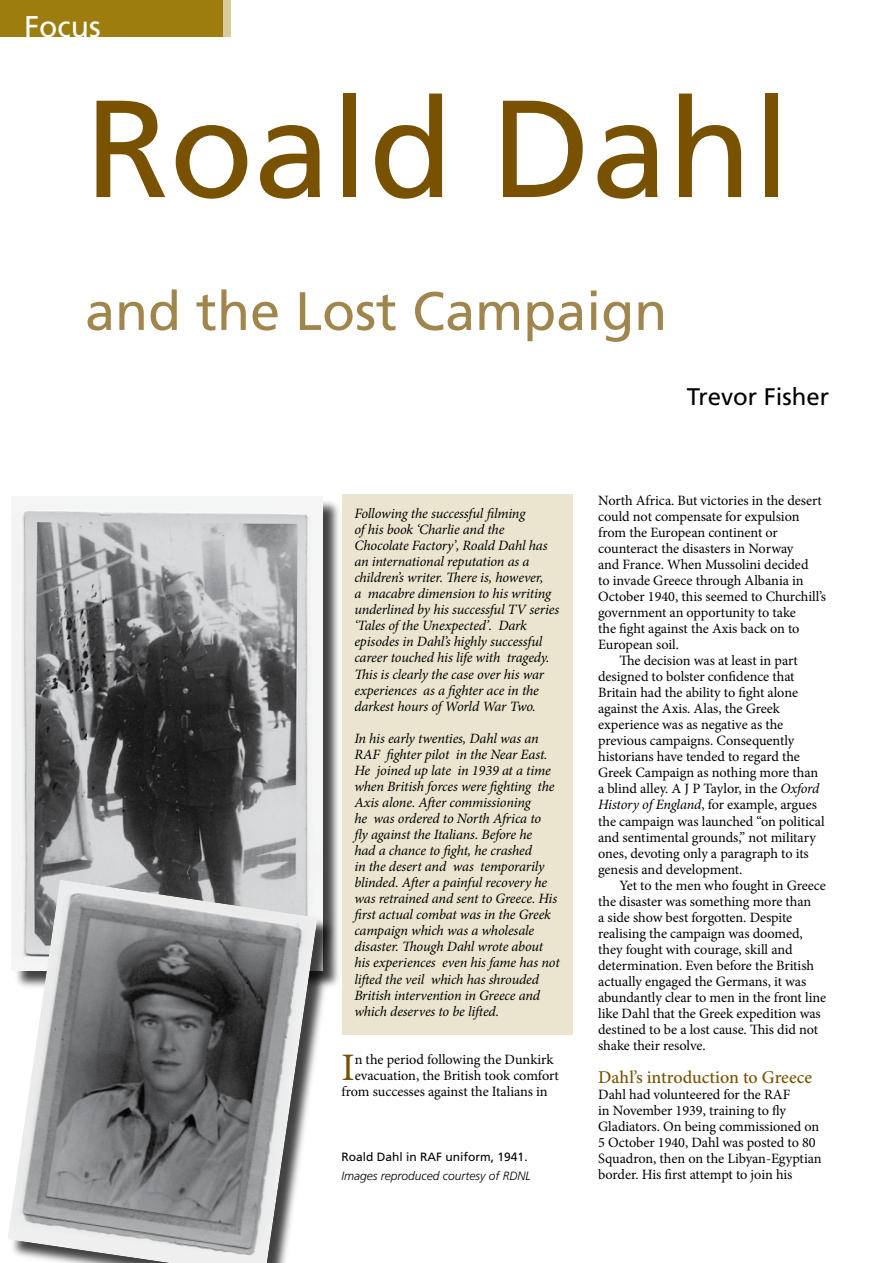
<style>
.page{position:relative;width:893px;height:1263px;background:#fff}
.page>*{position:absolute;margin:0;border:0;box-sizing:border-box;transform-origin:0 0}
.t1{font:138px "Frutiger LT Std";color:#785200}
.t2{font:54px "Frutiger LT Std";color:#a0864d}
.t3{font:39px "Minion Pro";color:#785200}
.t4{font:30px "Frutiger LT Std";color:#fff}
.t5{font:24px "Frutiger LT Std";color:#000}
.t6{font:500 18px "Minion Pro";color:#785200}
.t7{font:14.25px/16px "Minion Pro";letter-spacing:-.005em;color:#000}
.t8{font:italic 14.25px/16px "Minion Pro";letter-spacing:-.01em;color:#000}
.t9{font:italic 300 12px "Frutiger LT Std";color:#000}
.t10{font:12px "Frutiger LT Std";color:#000}
.s1{font-style:italic}
</style>
<div class="page">
<div style="left:342px;top:494px;width:231px;height:540px;background:#ebe5cf"></div>
<div style="left:0;top:0;width:231px;height:37px;background:#d7cb9e"></div>
<div style="left:0;top:0;width:222px;height:37px;background:#9c7d0d"></div>
<div style="left:13px;top:498px;width:329px;height:493px;background:#000;opacity:.75"></div>
<img style="left:12px;top:497px;width:310px;height:384px">
<div style="left:9px;top:881px;width:328px;height:382px;background:#000;opacity:.75"></div>
<img style="left:8px;top:880px;width:310px;height:383px">
<h3 class="t4" style="left:24px;top:9px;width:78px">Focus</h3>
<h1 class="t1" style="left:85px;top:68px;width:707px">Roald Dahl</h1>
<h2 class="t2" style="left:85px;top:279px;width:584px">and the Lost Campaign</h2>
<h3 class="t5" style="left:687px;top:382px;width:144px">Trevor Fisher</h3>
<p class="t8" style="left:354px;top:505px;width:206px">Following the successful filming<br>of his book ‘Charlie and the Chocolate Factory’, Roald Dahl has an international reputation as a children’s writer. There is, however,<br>a macabre dimension to his writing underlined by his successful TV series ‘Tales of the Unexpected’. Dark episodes in Dahl’s highly successful career touched his life with tragedy.<br>This is clearly the case over his war experiences as a fighter ace in the darkest hours of World War Two.</p>
<p class="t8" style="left:354px;top:730px;width:207px">In his early twenties, Dahl was an RAF fighter pilot in the Near East.<br>He joined up late in 1939 at a time when British forces were fighting the Axis alone. After commissioning<br>he was ordered to North Africa to<br>fly against the Italians. Before he<br>had a chance to fight, he crashed<br>in the desert and was temporarily blinded. After a painful recovery he was retrained and sent to Greece. His first actual combat was in the Greek campaign which was a wholesale disaster. Though Dahl wrote about his experiences even his fame has not lifted the veil which has shrouded British intervention in Greece and which deserves to be lifted.</p>
<h3 class="t3" style="left:342px;top:1041px;width:15px">I</h3>
<p class="t7" style="left:355px;top:1051px;width:200px">n the period following the Dunkirk</p>
<p class="t7" style="left:355px;top:1067px;width:206px">evacuation, the British took comfort</p>
<p class="t7" style="left:342px;top:1083px;width:208px">from successes against the Italians in</p>
<p class="t10" style="left:342px;top:1150px;width:188px">Roald Dahl in RAF uniform, 1941.</p>
<p class="t9" style="left:342px;top:1169px;width:191px">Images reproduced courtesy of RDNL</p>
<p class="t7" style="left:598px;top:492px;width:225px">North Africa. But victories in the desert</p>
<p class="t7" style="left:598px;top:508px;width:203px">could not compensate for expulsion</p>
<p class="t7" style="left:598px;top:524px;width:181px">from the European continent or</p>
<p class="t7" style="left:598px;top:540px;width:197px">counteract the disasters in Norway</p>
<p class="t7" style="left:598px;top:556px;width:212px">and France. When Mussolini decided</p>
<p class="t7" style="left:598px;top:572px;width:207px">to invade Greece through Albania in</p>
<p class="t7" style="left:598px;top:588px;width:229px">October 1940, this seemed to Churchill’s</p>
<p class="t7" style="left:598px;top:604px;width:199px">government an opportunity to take</p>
<p class="t7" style="left:598px;top:620px;width:203px">the fight against the Axis back on to</p>
<p class="t7" style="left:598px;top:636px;width:82px">European soil.</p>
<p class="t7" style="left:619px;top:652px;width:180px">The decision was at least in part</p>
<p class="t7" style="left:598px;top:668px;width:198px">designed to bolster confidence that</p>
<p class="t7" style="left:598px;top:685px;width:201px">Britain had the ability to fight alone</p>
<p class="t7" style="left:598px;top:701px;width:183px">against the Axis. Alas, the Greek</p>
<p class="t7" style="left:598px;top:717px;width:187px">experience was as negative as the</p>
<p class="t7" style="left:598px;top:733px;width:198px">previous campaigns. Consequently</p>
<p class="t7" style="left:598px;top:749px;width:203px">historians have tended to regard the</p>
<p class="t7" style="left:598px;top:765px;width:222px">Greek Campaign as nothing more than</p>
<p class="t7" style="left:598px;top:781px;width:223px">a blind alley. A J P Taylor, in the <span class="s1">Oxford</span></p>
<p class="t7" style="left:598px;top:797px;width:220px"><span class="s1">History of England</span>, for example, argues</p>
<p class="t7" style="left:598px;top:813px;width:228px">the campaign was launched “on political</p>
<p class="t7" style="left:598px;top:829px;width:219px">and sentimental grounds,” not military</p>
<p class="t7" style="left:598px;top:845px;width:212px">ones, devoting only a paragraph to its</p>
<p class="t7" style="left:598px;top:861px;width:146px">genesis and development.</p>
<p class="t7" style="left:619px;top:877px;width:208px">Yet to the men who fought in Greece</p>
<p class="t7" style="left:598px;top:893px;width:215px">the disaster was something more than</p>
<p class="t7" style="left:598px;top:909px;width:196px">a side show best forgotten. Despite</p>
<p class="t7" style="left:598px;top:925px;width:206px">realising the campaign was doomed,</p>
<p class="t7" style="left:598px;top:941px;width:196px">they fought with courage, skill and</p>
<p class="t7" style="left:598px;top:957px;width:217px">determination. Even before the British</p>
<p class="t7" style="left:598px;top:973px;width:210px">actually engaged the Germans, it was</p>
<p class="t7" style="left:598px;top:989px;width:229px">abundantly clear to men in the front line</p>
<p class="t7" style="left:598px;top:1006px;width:224px">like Dahl that the Greek expedition was</p>
<p class="t7" style="left:598px;top:1022px;width:222px">destined to be a lost cause. This did not</p>
<p class="t7" style="left:598px;top:1038px;width:109px">shake their resolve.</p>
<p class="t6" style="left:598px;top:1066px;width:216px">Dahl’s introduction to Greece</p>
<p class="t7" style="left:598px;top:1086px;width:225px">Dahl had volunteered for the RAF<br>in November 1939, training to fly Gladiators. On being commissioned on 5 October 1940, Dahl was posted to 80<br>Squadron, then on the Libyan-Egyptian border. His first attempt to join his</p>
</div>
